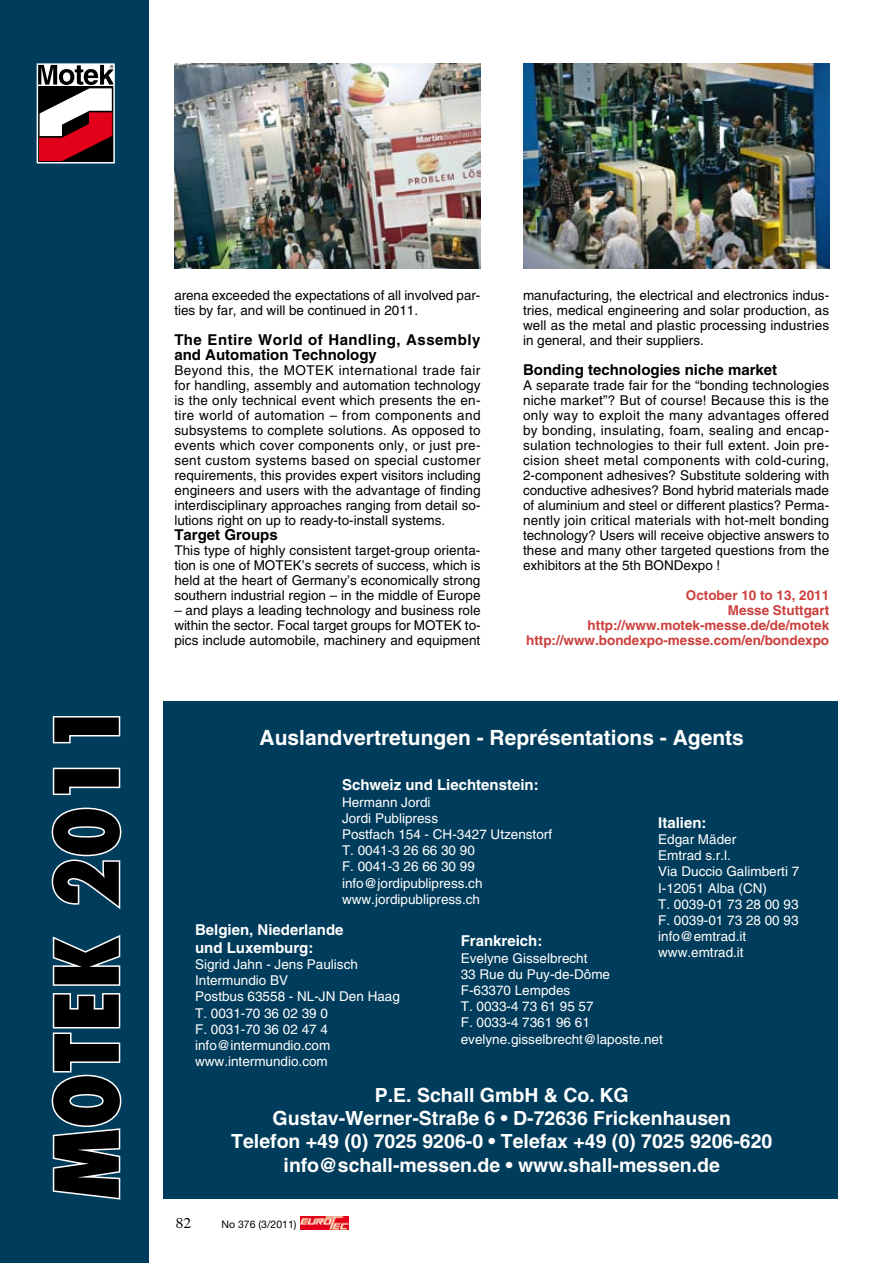
<style>
.page{position:relative;width:893px;height:1263px;background:#fff}
.page>*{position:absolute;margin:0;border:0;box-sizing:border-box;transform-origin:0 0}
.t1{font:800 condensed 85.5px "Futura";color:#000}
.t2{font:700 21px "Helvetica";color:#fff}
.t3{font:700 19.5px/23.4px "Helvetica";color:#fff;text-align:center}
.t4{font:700 15px/18px "Helvetica";color:#fff}
.t5{font:700 15px/15px "Helvetica";letter-spacing:.03em;color:#000}
.t6{font:700 15px "Helvetica";color:#000}
.t7{font:13.5px/15px "Helvetica";letter-spacing:.005em;color:#000;text-align:justify}
.t8{font:13.5px/16.2px "Helvetica";color:#fff}
.t9{font:700 13.5px/15px "Helvetica";color:#cb403d;text-align:right}
.t10{font:10.5px "Helvetica Neue";color:#000}
</style>
<div class="page">
<svg style="left:300px;top:1216px;width:49px;height:13px"></svg>
<img style="left:301px;top:1216px;width:47px;height:13px">
<div style="left:0;top:0;width:149px;height:1263px;background:#003c5b"></div>
<svg style="left:40px;top:66px;width:72px;height:94px;background:#985c63"></svg>
<div style="left:37px;top:63px;width:78px;height:100px;border:2px solid #fff"></div>
<svg style="left:51px;top:935px;width:71px;height:265px"></svg>
<svg style="left:51px;top:807px;width:71px;height:102px"></svg>
<svg style="left:52px;top:767px;width:69px;height:29px"></svg>
<svg style="left:52px;top:716px;width:69px;height:28px"></svg>
<div style="left:164px;top:702px;width:674px;height:497px;background:#003c5b"></div>
<img style="left:174px;top:64px;width:306px;height:204px">
<img style="left:523px;top:64px;width:306px;height:204px">
<h1 class="t1" style="left:32px;top:1199px;width:498px;rotate:-90deg">MOTEK 2011</h1>
<p class="t7" style="left:174px;top:288px;width:308px">arena exceeded the expectations of all involved par&shy;ties by far, and will be continued in 2011.</p>
<p class="t5" style="left:174px;top:332px;width:308px">The Entire World of Handling, Assembly and Automation Technology</p>
<p class="t7" style="left:174px;top:363px;width:132px">Beyond this, the MOTE</p>
<p class="t7" style="left:174px;top:363px;width:308px;text-indent:150px">K international trade fair for handling, assembly and automation technology is the only technical event which presents the en&shy;tire world of automation – from components and subsystems to complete solutions. As opposed to events which cover components only, or just pre&shy;sent custom systems based on special customer requirements, this provides expert visitors including engineers and users with the advantage of finding interdisciplinary approaches ranging from detail so&shy;lutions right on up to ready-to-install systems.</p>
<p class="t6" style="left:174px;top:525px;width:105px">Target Groups</p>
<p class="t7" style="left:174px;top:543px;width:308px">This type of highly consistent target-group orienta&shy;tion is one of MOTE</p>
<p class="t7" style="left:174px;top:558px;width:308px;text-indent:118px">K’s secrets of success, which is held at the heart of Germany’s economically strong southern industrial region – in the middle of Europe</p>
<p class="t7" style="left:174px;top:603px;width:308px">– and plays a leading technology and business role within the sector. Focal target groups for MOTE</p>
<p class="t7" style="left:174px;top:618px;width:308px;text-align:right">K to-<br>pics include automobile, machinery and equipment</p>
<p class="t7" style="left:523px;top:288px;width:308px">manufacturing, the electrical and electronics indus&shy;tries, medical engineering and solar production, as well as the metal and plastic processing industries in general, and their suppliers.</p>
<p class="t6" style="left:523px;top:360px;width:256px">Bonding technologies niche market</p>
<p class="t7" style="left:523px;top:378px;width:308px">A separate trade fair for the “bonding technologies niche market”? But of course! Because this is the only way to exploit the many advantages offered by bonding, insulating, foam, sealing and encap&shy;sulation technologies to their full extent. Join pre&shy;cision sheet metal components with cold-curing, 2-component adhesives? Substitute soldering with conductive adhesives? Bond hybrid materials made of aluminium and steel or different plastics? Perma&shy;nently join critical materials with hot-melt bonding technology? U sers will receive objective answers to these and many other targeted questions from the exhibitors at the 5th BOND</p>
<p class="t7" style="left:684px;top:558px;width:38px">expo !</p>
<p class="t9" style="left:526px;top:587px;width:305px">October 10 to 13, 2011<br>Messe Stuttgart http://www.motek-messe.de/de/motek http://www.bondexpo-messe.com/en/bondexpo</p>
<h2 class="t2" style="left:260px;top:725px;width:486px">Auslandvertretungen - Représentations - Agents</h2>
<p class="t4" style="left:342px;top:776px;width:198px">Schweiz und Liechtenstein:</p>
<p class="t8" style="left:342px;top:794px;width:212px">Hermann Jordi<br>Jordi Publipress<br>Postfach 154 - CH -3427 Utzenstorf<br>T. 0041-3 26 66 30 90<br>F. 0041-3 26 66 30 99 info@jordipublipress.ch www.jordipublipress.ch</p>
<p class="t4" style="left:461px;top:932px;width:83px">Frankreich:</p>
<p class="t8" style="left:461px;top:950px;width:204px">Evelyne Gisselbrecht<br>33 Rue du Puy-de-Dôme<br>F-63370 Lempdes<br>T. 0033-4 73 61 95 57<br>F. 0033-4 7361 96 61 evelyne.gisselbrecht@laposte.net</p>
<p class="t4" style="left:658px;top:813px;width:50px">Italien:</p>
<p class="t8" style="left:658px;top:831px;width:143px">Edgar Mäder<br>Emtrad s.r.l.<br>Via Duccio Galimberti 7<br>I-12051 Alba (CN)<br>T. 0039-01 73 28 00 93<br>F. 0039-01 73 28 00 93 info@emtrad.it www.emtrad.it</p>
<p class="t4" style="left:195px;top:920px;width:150px">Belgien, Niederlande und Luxemburg:</p>
<p class="t8" style="left:195px;top:956px;width:206px">Sigrid Jahn - Jens Paulisch<br>I ntermundio BV<br>Postbus 63558 - NL-JN Den Haag<br>T. 0031-70 36 02 39 0<br>F. 0031-70 36 02 47 4 info@intermundio.com www.intermundio.com</p>
<h3 class="t3" style="left:231px;top:1083px;width:543px">P.E. Schall GmbH &amp; Co. KG<br>Gustav-Werner-Straße 6 • D-72636 Frickenhausen<br>Telefon +49 (0) 7025 9206-0 • Telefax +49 (0) 7025 9206-620 info@schall-messen.de • www.shall-messen.de</h3>
<p class="t10" style="left:222px;top:1218px;width:77px">No 376 (3/2011)</p>
</div>
